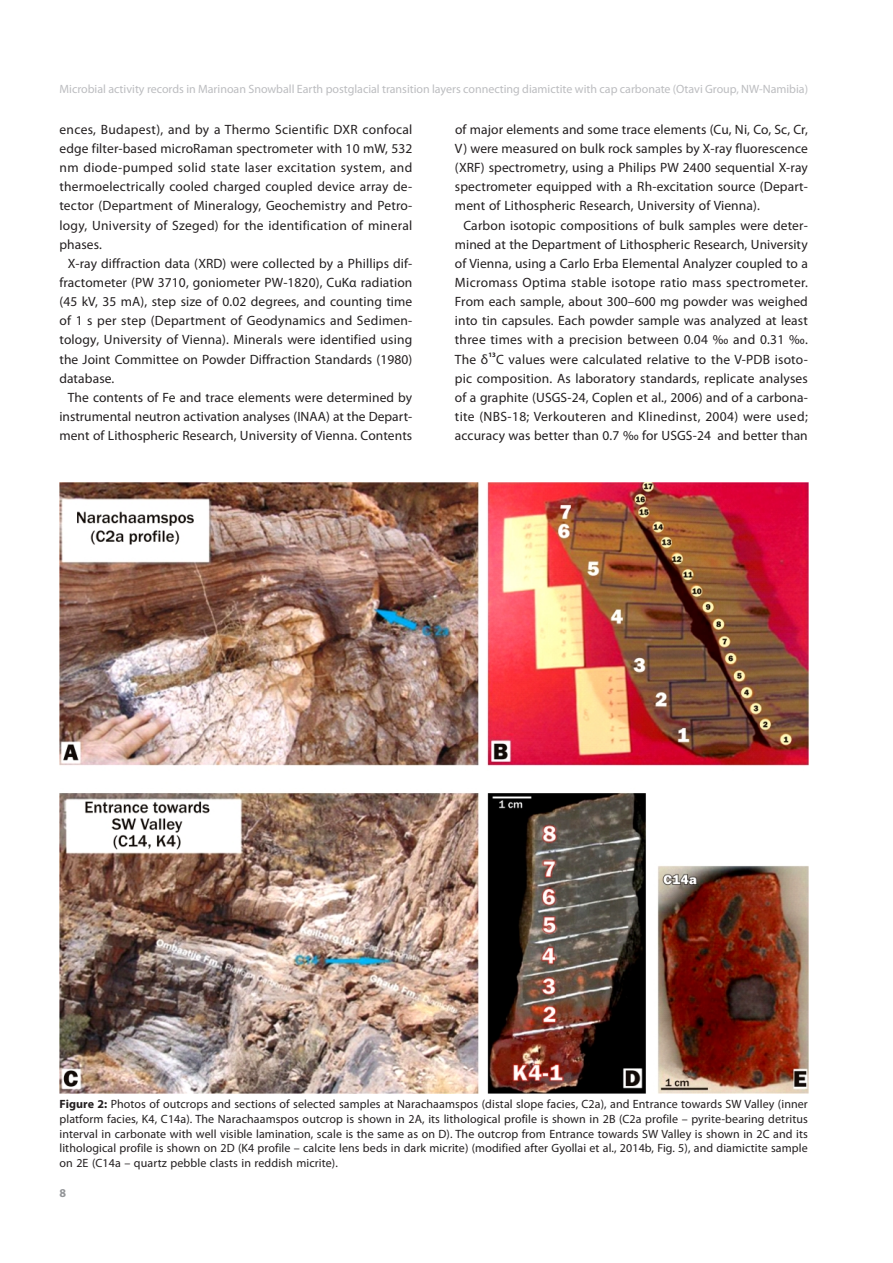
<style>
.page{position:relative;width:893px;height:1263px;background:#fff}
.page>*{position:absolute;margin:0;border:0;box-sizing:border-box;transform-origin:0 0}
.t1{font:13.5px/19.2px "Myriad Pro";letter-spacing:.01em;color:#231f20;text-align:justify}
.t2{font:12px/14.9px "Myriad Pro";letter-spacing:.01em;color:#231f20;text-align:justify}
.t3{font:12px "Myriad Pro";color:#bcbdc0}
.t4{font:700 12px "Myriad Pro";color:#939598}
.t5{font:700 6.75px "Myriad Pro";color:#231f20}
.s1{font-weight:700}
</style>
<div class="page">
<img style="left:59px;top:482px;width:749px;height:611px">
<p class="t3" style="left:60px;top:84px;width:750px">Microbial activity records in Marinoan Snowball Earth postglacial transition layers connecting diamictite with cap carbonate (Otavi Group, NW-Namibia)</p>
<p class="t1" style="left:59px;top:121px;width:354px">ences, Budapest), and by a Thermo Scientific DXR confocal edge filter-based microRaman spectrometer with 10 mW, 532 nm diode-pumped solid state laser excitation system, and thermoelectrically cooled charged coupled device array de&shy;tector (Department of Mineralogy, Geochemistry and Petro&shy;logy, University of Szeged) for the identification of mineral phases.</p>
<p class="t1" style="left:59px;top:255px;width:354px;text-indent:9px">X-ray diffraction data (XRD) were collected by a Phillips dif&shy;fractometer (PW 3710, goniometer PW-1820), CuKα radiation (45 kV, 35 mA), step size of 0.02 degrees, and counting time of 1 s per step (Department of Geodynamics and Sedimen&shy;tology, University of Vienna). Minerals were identified using the Joint Committee on Powder Diffraction Standards (1980) database.</p>
<p class="t1" style="left:59px;top:389px;width:354px;text-indent:9px">The contents of Fe and trace elements were determined by instrumental neutron activation analyses (INAA) at the Depart&shy;ment of Lithospheric Research, University of Vienna. Contents</p>
<p class="t1" style="left:455px;top:121px;width:354px">of major elements and some trace elements (Cu, Ni, Co, Sc, Cr, V) were measured on bulk rock samples by X-ray fluorescence (XRF) spectrometry, using a Philips PW 2400 sequential X-ray spectrometer equipped with a Rh-excitation source (Depart&shy;ment of Lithospheric Research, University of Vienna).</p>
<p class="t1" style="left:455px;top:217px;width:354px;text-indent:9px">Carbon isotopic compositions of bulk samples were deter&shy;mined at the Department of Lithospheric Research, University of Vienna, using a Carlo Erba Elemental Analyzer coupled to a Micromass Optima stable isotope ratio mass spectrometer.<br>From each sample, about 300–600 mg powder was weighed into tin capsules. Each powder sample was analyzed at least three times with a precision between 0.04 ‰ and 0.31 ‰.</p>
<p class="t5" style="left:488px;top:352px;width:9px">13</p>
<p class="t1" style="left:455px;top:351px;width:354px">The δ C values were calculated relative to the V-PDB isoto&shy;pic composition. As laboratory standards, replicate analyses of a graphite (USGS-24, Coplen et al., 2006) and of a carbona&shy;tite (NBS-18; Verkouteren and Klinedinst, 2004) were used; accuracy was better than 0.7 ‰ for USGS-24 and better than</p>
<p class="t2" style="left:59px;top:1097px;width:750px"><span class="s1">Figure 2:</span> Photos of outcrops and sections of selected samples at Narachaamspos (distal slope facies, C2a), and Entrance towards SW Valley (inner platform facies, K4, C14a). The Narachaamspos outcrop is shown in 2A, its lithological profile is shown in 2B (C2a profile – pyrite-bearing detritus interval in carbonate with well visible lamination, scale is the same as on D). The outcrop from Entrance towards SW Valley is shown in 2C and its lithological profile is shown on 2D (K4 profile – calcite lens beds in dark micrite) (modified after Gyollai et al., 2014b, Fig. 5), and diamictite sample on 2E (C14a – quartz pebble clasts in reddish micrite).</p>
<p class="t4" style="left:60px;top:1188px;width:8px">8</p>
</div>
